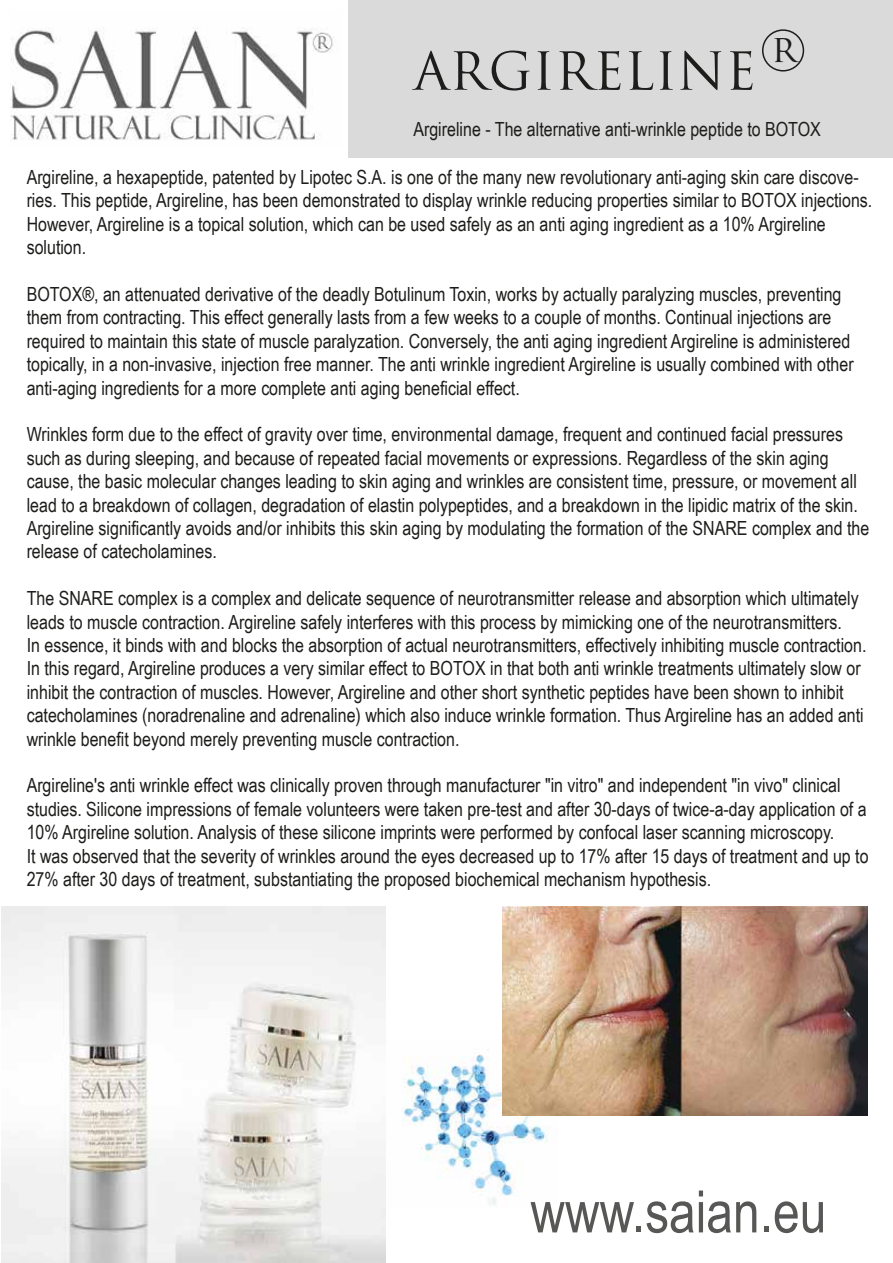
<style>
.page{position:relative;width:893px;height:1263px;background:#fff}
.page>*{position:absolute;margin:0;border:0;box-sizing:border-box;transform-origin:0 0}
.t1{font:58.5px "Arial Narrow";color:#575756}
.t2{font:51px "Trajan Pro";color:#1d1d1b}
.t3{font:37.5px "Trajan Pro";color:#1d1d1b}
.t4{font:19.5px/23.4px "Arial Narrow";color:#1d1d1b}
</style>
<div class="page">
<img style="left:385px;top:1040px;width:172px;height:167px">
<div style="left:348px;top:0;width:545px;height:157px;background:#dadada"></div>
<img style="left:11px;top:27px;width:322px;height:113px">
<div style="left:762px;top:29px;width:42px;height:43px;border:2px solid #1d1d1b;border-radius:50%"></div>
<img style="left:503px;top:906px;width:364px;height:209px">
<img style="left:2px;top:906px;width:383px;height:356px">
<h3 class="t3" style="left:772px;top:25px;width:27px">r</h3>
<h2 class="t2" style="left:413px;top:39px;width:344px">ARGIRELINE</h2>
<p class="t4" style="left:413px;top:117px;width:409px">Argireline - The alternative anti-wrinkle peptide to BOTOX</p>
<p class="t4" style="left:27px;top:165px;width:847px">Argireline, a hexapeptide, patented by Lipotec S.A. is one of the many new revolutionary anti-aging skin care discove&shy;ries. This peptide, Argireline, has been demonstrated to display wrinkle reducing properties similar to BOTOX injections.<br>However, Argireline is a topical solution, which can be used safely as an anti aging ingredient as a 10% Argireline solution.</p>
<p class="t4" style="left:27px;top:282px;width:828px">BOTOX®, an attenuated derivative of the deadly Botulinum Toxin, works by actually paralyzing muscles, preventing them from contracting. This effect generally lasts from a few weeks to a couple of months. Continual injections are required to maintain this state of muscle paralyzation. Conversely, the anti aging ingredient Argireline is administered topically, in a non-invasive, injection free manner. The anti wrinkle ingredient Argireline is usually combined with other anti-aging ingredients for a more complete anti aging beneficial effect.</p>
<p class="t4" style="left:27px;top:422px;width:844px">Wrinkles form due to the effect of gravity over time, environmental damage, frequent and continued facial pressures such as during sleeping, and because of repeated facial movements or expressions. Regardless of the skin aging cause, the basic molecular changes leading to skin aging and wrinkles are consistent time, pressure, or movement all lead to a breakdown of collagen, degradation of elastin polypeptides, and a breakdown in the lipidic matrix of the skin.<br>Argireline significantly avoids and/or inhibits this skin aging by modulating the formation of the SNARE complex and the release of catecholamines.</p>
<p class="t4" style="left:27px;top:586px;width:841px">The SNARE complex is a complex and delicate sequence of neurotransmitter release and absorption which ultimately leads to muscle contraction. Argireline safely interferes with this process by mimicking one of the neurotransmitters.<br>In essence, it binds with and blocks the absorption of actual neurotransmitters, effectively inhibiting muscle contraction.<br>In this regard, Argireline produces a very similar effect to BOTOX in that both anti wrinkle treatments ultimately slow or inhibit the contraction of muscles. However, Argireline and other short synthetic peptides have been shown to inhibit catecholamines (noradrenaline and adrenaline) which also induce wrinkle formation. Thus Argireline has an added anti wrinkle benefit beyond merely preventing muscle contraction.</p>
<p class="t4" style="left:27px;top:773px;width:843px">Argireline's anti wrinkle effect was clinically proven through manufacturer "in vitro" and independent "in vivo" clinical studies. Silicone impressions of female volunteers were taken pre-test and after 30-days of twice-a-day application of a 10% Argireline solution. Analysis of these silicone imprints were performed by confocal laser scanning microscopy.<br>It was observed that the severity of wrinkles around the eyes decreased up to 17% after 15 days of treatment and up to 27% after 30 days of treatment, substantiating the proposed biochemical mechanism hypothesis.</p>
<h1 class="t1" style="left:530px;top:1169px;width:297px">www.saian.eu</h1>
</div>
